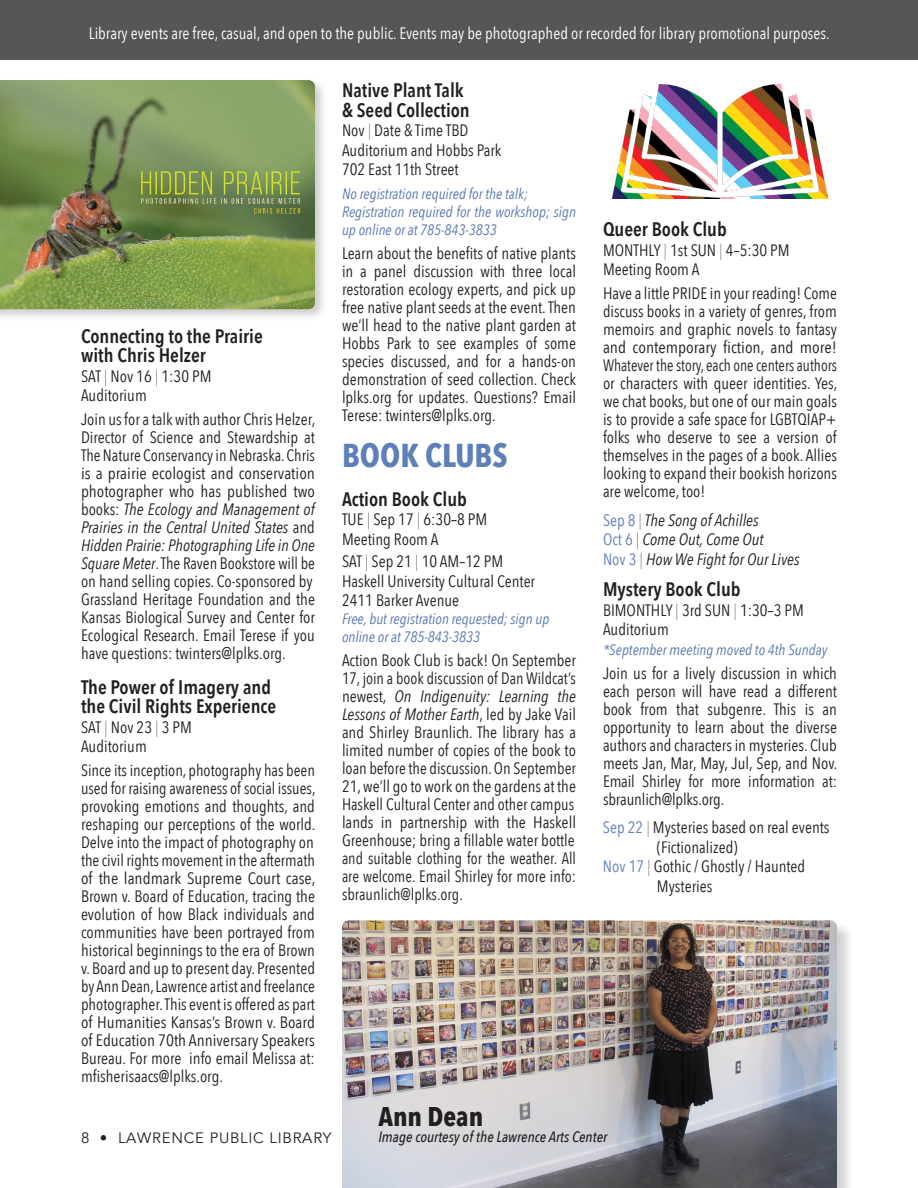
<style>
.page{position:relative;width:918px;height:1188px;background:#fff}
.page>*{position:absolute;margin:0;border:0;box-sizing:border-box;transform-origin:0 0}
.Events___description{font:700 33px "Avenir Next Condensed";color:#5e80b9}
.t1{font:700 27px "Avenir Next Condensed";color:#231f20}
.Events___description-2{font:600 19.5px "Avenir Next Condensed";color:#231f20}
.Events___description-3{font:16.5px/18px "Avenir Next Condensed";color:#231f20;text-align:justify}
.Events___description-4{font:italic 16.5px/18px "Avenir Next Condensed";color:#231f20;text-align:justify}
.Events___description-5{font:16.5px/18px "Avenir Next Condensed";color:#231f20;text-align:justify;scale:1.04 1}
.t2{font:16.5px "Avenir Next Condensed";color:#fff}
.Events___description-6{font:16.5px/18px "Avenir Next Condensed";color:#231f20;text-align:justify;scale:.95 1}
.t3{font:italic 15px/18px "Avenir Next Condensed";color:#5376b1}
.t4{font:italic 15px/18px "Avenir Next Condensed";color:#5376b0}
.t5{font:italic 500 15px "Avenir Next Condensed";color:#231f20}
.t6{font:15px "Avenir";letter-spacing:.05em;color:#231f20}
.s1{font-weight:200}
.s2{font-style:normal}
.s3{font-style:italic}
.s4{color:#5376b0}
.s5{font-style:normal;color:#5e80b9}
.s6{font-weight:200;font-style:normal}
.s7{color:#5e80b9}
</style>
<div class="page">
<img style="left:613px;top:84px;width:214px;height:115px">
<div style="left:0;top:0;width:918px;height:60px;background:#555656"></div>
<div style="left:0;top:77px;width:328px;height:245px;background:#231f20;opacity:.23"></div>
<img style="left:0;top:80px;width:315px;height:229px">
<div style="left:343px;top:922px;width:512px;height:266px;background:#231f20;opacity:.2"></div>
<img style="left:342px;top:920px;width:495px;height:268px">
<p class="t2" style="left:89px;top:19px;width:742px">Library events are free, casual, and open to the public. Events may be photographed or recorded for library promotional purposes.</p>
<p class="Events___description-2" style="left:81px;top:319px;width:183px">Connecting to the Prairie</p>
<p class="Events___description-2" style="left:81px;top:339px;width:126px">with Chris Helzer</p>
<p class="Events___description-3" style="left:81px;top:366px;width:132px">SAT <span class="s1">|</span> Nov 16 <span class="s1">|</span> 1:30 PM</p>
<p class="Events___description-3" style="left:81px;top:386px;width:67px">Auditorium</p>
<p class="Events___description-3" style="left:81px;top:410px;width:236px">Join us for a talk with author Chris Helzer,</p>
<p class="Events___description-3" style="left:81px;top:428px;width:236px">Director of Science and Stewardship at<br>The Nature Conservancy in Nebraska. Chris</p>
<p class="Events___description-4" style="left:81px;top:465px;width:236px"><span class="s2">is a prairie ecologist and conservation photographer who has published two books:</span> The Ecology and Management of Prairies in the Central United States <span class="s2">and </span>Hidden Prairie: Photographing Life in One</p>
<p class="Events___description-3" style="left:81px;top:554px;width:236px"><span class="s3">Square Meter</span>. The Raven Bookstore will be</p>
<p class="Events___description-3" style="left:81px;top:572px;width:233px">on hand selling copies. Co-sponsored by</p>
<p class="Events___description-3" style="left:81px;top:590px;width:236px">Grassland Heritage Foundation and the Kansas Biological Survey and Center for Ecological Research. Email Terese if you have questions: twinters@lplks.org.</p>
<p class="Events___description-2" style="left:81px;top:670px;width:192px">The Power of Imagery and</p>
<p class="Events___description-2" style="left:81px;top:690px;width:197px">the Civil Rights Experience</p>
<p class="Events___description-3" style="left:81px;top:717px;width:113px">SAT <span class="s1">|</span> Nov 23 <span class="s1">|</span> 3 PM</p>
<p class="Events___description-3" style="left:81px;top:737px;width:67px">Auditorium</p>
<p class="Events___description-3" style="left:81px;top:761px;width:236px">Since its inception, photography has been</p>
<p class="Events___description-3" style="left:81px;top:779px;width:236px">used for raising awareness of social issues,</p>
<p class="Events___description-3" style="left:81px;top:797px;width:236px">provoking emotions and thoughts, and reshaping our perceptions of the world.<br>Delve into the impact of photography on</p>
<p class="Events___description-3" style="left:81px;top:851px;width:235px">the civil rights movement in the aftermath</p>
<p class="Events___description-5" style="left:81px;top:869px;width:227px">of the landmark Supreme Court case, Brown v. Board of Education, tracing the evolution of how Black individuals and communities have been portrayed from historical beginnings to the era of Brown v. Board and up to present day. Presented by Ann Dean, Lawrence artist and freelance</p>
<p class="Events___description-3" style="left:81px;top:995px;width:235px">photographer. This event is offered as part</p>
<p class="Events___description-3" style="left:81px;top:1013px;width:236px">of Humanities Kansas’s Brown v. Board of Education 70th Anniversary Speakers Bureau. For more info email Melissa at: mfisherisaacs@lplks.org.</p>
<p class="t6" style="left:81px;top:1129px;width:252px">8 • LAWRENCE PUBLIC LIBRARY</p>
<p class="Events___description-2" style="left:342px;top:74px;width:123px">Native Plant Talk</p>
<p class="Events___description-2" style="left:342px;top:93px;width:129px">&amp; Seed Collection</p>
<p class="Events___description-3" style="left:342px;top:121px;width:128px">Nov <span class="s1">|</span> Date &amp; Time TBD</p>
<p class="Events___description-3" style="left:342px;top:140px;width:161px">Auditorium and Hobbs Park</p>
<p class="Events___description-3" style="left:342px;top:160px;width:118px">702 East 11th Street</p>
<p class="t3" style="left:342px;top:185px;width:187px">No registration required for the talk;</p>
<p class="t3" style="left:342px;top:203px;width:236px">Registration required for the workshop; <span class="s4">sign up online or at 785-843-3833</span></p>
<p class="Events___description-3" style="left:342px;top:244px;width:236px">Learn about the benefits of native plants in a panel discussion with three local restoration ecology experts, and pick up free native plant seeds at the event. Then we’ll head to the native plant garden at Hobbs Park to see examples of some species discussed, and for a hands-on demonstration of seed collection. Check lplks.org for updates. Questions? Email Terese: twinters@lplks.org.</p>
<p class="Events___description" style="left:342px;top:435px;width:167px">BOOK CLUBS</p>
<p class="Events___description-2" style="left:342px;top:482px;width:126px">Action Book Club</p>
<p class="Events___description-3" style="left:342px;top:510px;width:147px">TUE <span class="s1">|</span> Sep 17 <span class="s1">|</span> 6:30–8 PM</p>
<p class="Events___description-3" style="left:342px;top:529px;width:98px">Meeting Room A</p>
<p class="Events___description-3" style="left:342px;top:552px;width:163px">SAT <span class="s1">|</span> Sep 21 <span class="s1">|</span> 10 AM–12 PM</p>
<p class="Events___description-3" style="left:342px;top:571px;width:195px">Haskell University Cultural Center</p>
<p class="Events___description-3" style="left:342px;top:591px;width:119px">2411 Barker Avenue</p>
<p class="t4" style="left:342px;top:610px;width:209px">Free, but registration requested; sign up online or at 785-843-3833</p>
<p class="Events___description-3" style="left:342px;top:651px;width:236px">Action Book Club is back! On September 17, join a book discussion of Dan Wildcat’s newest, <span class="s3">On Indigenuity: Learning the Lessons of Mother Earth</span>, led by Jake Vail and Shirley Braunlich. The library has a limited number of copies of the book to loan before the discussion. On September</p>
<p class="Events___description-3" style="left:342px;top:777px;width:236px">21, we’ll go to work on the gardens at the<br>Haskell Cultural Center and other campus</p>
<p class="Events___description-3" style="left:342px;top:813px;width:236px">lands in partnership with the Haskell<br>Greenhouse; bring a fillable water bottle</p>
<p class="Events___description-6" style="left:342px;top:849px;width:248px">and suitable clothing for the weather. All are welcome. Email Shirley for more info: sbraunlich@lplks.org.</p>
<p class="Events___description-2" style="left:603px;top:213px;width:125px">Queer Book Club</p>
<p class="Events___description-3" style="left:603px;top:240px;width:188px">MONTHLY <span class="s1">|</span> 1st SUN <span class="s1">|</span> 4–5:30 PM</p>
<p class="Events___description-3" style="left:603px;top:260px;width:98px">Meeting Room A</p>
<p class="Events___description-3" style="left:603px;top:284px;width:236px">Have a little PRIDE in your reading! Come discuss books in a variety of genres, from memoirs and graphic novels to fantasy and contemporary fiction, and more!<br>Whatever the story, each one centers authors or characters with queer identities. Yes, we chat books, but one of our main goals is to provide a safe space for LGBTQIAP+ folks who deserve to see a version of themselves in the pages of a book. Allies looking to expand their bookish horizons are welcome, too!</p>
<p class="Events___description-4" style="left:603px;top:511px;width:157px"><span class="s5">Sep 8</span> <span class="s6">|</span> The Song of Achilles</p>
<p class="Events___description-4" style="left:603px;top:531px;width:162px"><span class="s5">Oct 6</span> <span class="s6">|</span> Come Out, Come Out</p>
<p class="Events___description-4" style="left:603px;top:550px;width:198px"><span class="s5">Nov 3</span> <span class="s6">|</span> How We Fight for Our Lives</p>
<p class="Events___description-2" style="left:603px;top:573px;width:139px">Mystery Book Club</p>
<p class="Events___description-3" style="left:603px;top:600px;width:202px">BIMONTHLY <span class="s1">|</span> 3rd SUN <span class="s1">|</span> 1:30–3 PM</p>
<p class="Events___description-3" style="left:603px;top:620px;width:67px">Auditorium</p>
<p class="t4" style="left:603px;top:641px;width:226px">*September meeting moved to 4th Sunday</p>
<p class="Events___description-3" style="left:603px;top:663px;width:236px">Join us for a lively discussion in which each person will have read a different book from that subgenre. This is an opportunity to learn about the diverse authors and characters in mysteries. Club meets Jan, Mar, May, Jul, Sep, and Nov.<br>Email Shirley for more information at: sbraunlich@lplks.org.</p>
<p class="Events___description-3" style="left:603px;top:818px;width:228px"><span class="s7">Sep 22</span> <span class="s1">|</span> Mysteries based on real events</p>
<p class="Events___description-3" style="left:657px;top:837px;width:82px">(Fictionalized)</p>
<p class="Events___description-3" style="left:603px;top:857px;width:204px"><span class="s7">Nov 17</span> <span class="s1">|</span> Gothic / Ghostly / Haunted</p>
<p class="Events___description-3" style="left:657px;top:876px;width:57px">Mysteries</p>
<p class="t1" style="left:378px;top:1100px;width:106px">Ann Dean</p>
<p class="t5" style="left:378px;top:1128px;width:230px">Image courtesy of the Lawrence Arts Center</p>
</div>
